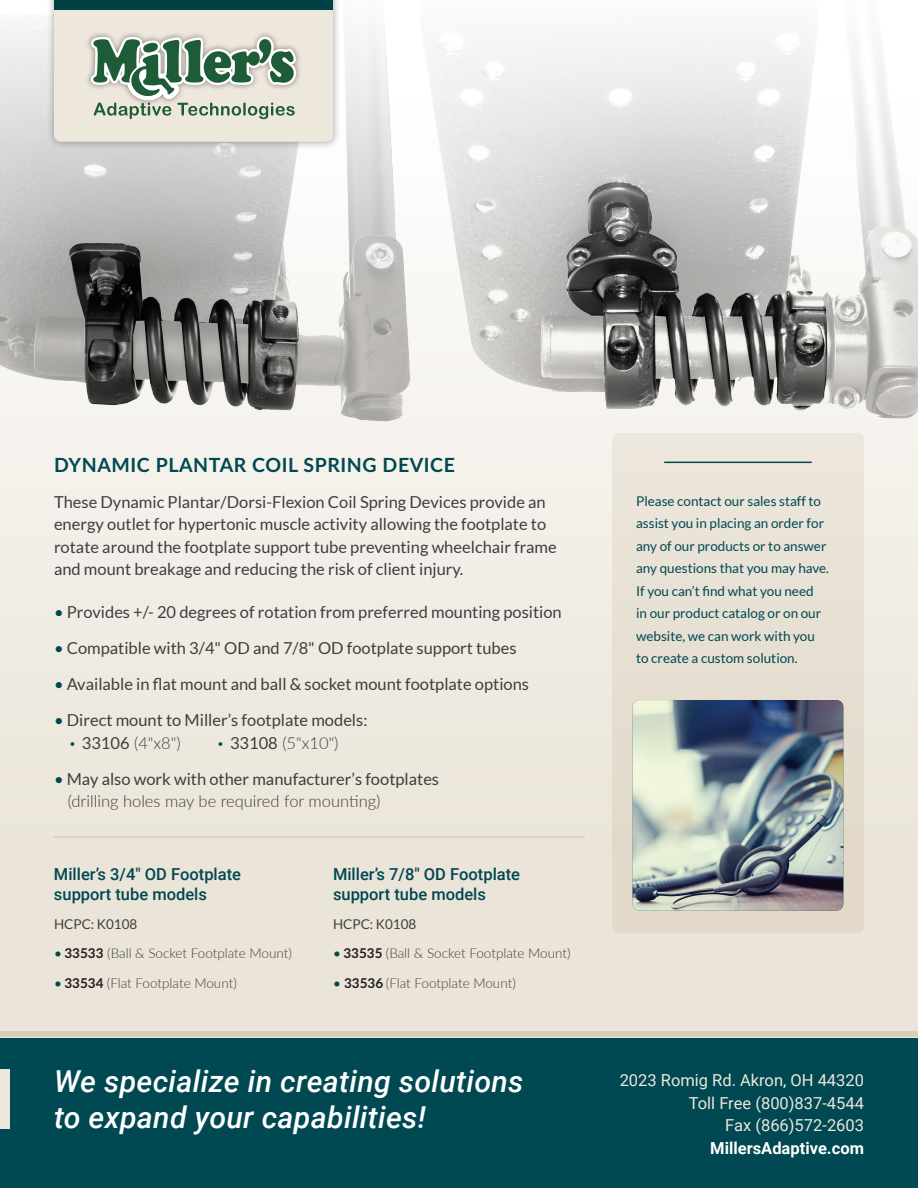
<style>
.page{position:relative;width:918px;height:1188px;background:#fff}
.page>*{position:absolute;margin:0;border:0;box-sizing:border-box;transform-origin:0 0}
.t1{font:italic 500 30.15px/36.3px "Roboto";letter-spacing:.01em;color:#fff}
.t2{font:700 19.5px "Lato";letter-spacing:.03em;color:#004852}
.t3{font:16.5px/22.5px "Lato";color:#3e3e3f}
.t4{font:500 16.5px/19.5px "Roboto";color:#004852}
.t5{font:16.5px/22.5px "Roboto";color:#ede7dc;text-align:right}
.t6{font:300 16.5px "Lato";color:#3e3e3f}
.t7{font:700 16.5px "Roboto";color:#fff}
.t8{font:13.5px/22.5px "Lato";color:#004852}
.t9{font:300 13.5px "Lato";color:#3e3e3f}
.t10{font:13.5px "Lato";color:#3e3e3f}
.s1{color:#004852}
.s2{font-weight:100;color:#004852}
.s3{font-weight:400}
.s4{font-weight:300}
.s5{font-weight:400;color:#004852}
.s6{font-weight:700;color:#231f20}
</style>
<div class="page">
<img style="left:0;top:269px;width:918px;height:762px">
<svg style="left:0;top:20px;width:918px;height:249px"></svg>
<div style="left:46px;top:0;width:295px;height:150px;background:#231f20;opacity:.39"></div>
<svg style="left:0;top:1031px;width:918px;height:7px;fill:#daceba"></svg>
<div style="left:0;top:1038px;width:918px;height:150px;background:#004852"></div>
<svg style="left:54px;top:0;width:279px;height:142px"></svg>
<hr style="left:54px;top:836px;width:531px;height:2px;background:#ede7dc">
<div style="left:0;top:1069px;width:9px;height:59px;background:#ede7dc"></div>
<div style="left:612px;top:433px;width:252px;height:500px;background:#ede7dc;border-radius:7px"></div>
<hr style="left:664px;top:462px;width:148px;height:1px;background:#004852">
<img style="left:633px;top:700px;width:210px;height:211px">
<p class="t2" style="left:54px;top:450px;width:403px">DYNAMIC PLANTAR COIL SPRING DEVICE</p>
<p class="t3" style="left:54px;top:491px;width:504px">These Dynamic Plantar/Dorsi-Flexion Coil Spring Devices provide an energy outlet for hypertonic muscle activity allowing the footplate to rotate around the footplate support tube preventing wheelchair frame and mount breakage and reducing the risk of client injury.</p>
<p class="t3" style="left:54px;top:601px;width:509px"><span class="s1">•</span> Provides +/- 20 degrees of rotation from preferred mounting position</p>
<p class="t3" style="left:54px;top:637px;width:464px"><span class="s1">•</span> Compatible with 3/4" OD and 7/8" OD footplate support tubes</p>
<p class="t3" style="left:54px;top:673px;width:477px"><span class="s1">•</span> Available in flat mount and ball &amp; socket mount footplate options</p>
<p class="t3" style="left:54px;top:709px;width:315px"><span class="s1">•</span> Direct mount to Miller’s footplate models:</p>
<p class="t6" style="left:68px;top:731px;width:114px"><span class="s2">•</span> <span class="s3">33106</span> (4"x8")</p>
<p class="t6" style="left:216px;top:731px;width:124px"><span class="s2">•</span> <span class="s3">33108</span> (5"x10")</p>
<p class="t3" style="left:68px;top:767px;width:373px;text-indent:-14px"><span class="s1">•</span> May also work with other manufacturer’s footplates <span class="s4">(drilling holes may be required for mounting)</span></p>
<p class="t4" style="left:54px;top:864px;width:189px">Miller’s 3/4" OD Footplate support tube models</p>
<p class="t10" style="left:54px;top:917px;width:85px">HCPC: K0108</p>
<p class="t9" style="left:54px;top:944px;width:240px"><span class="s5">•</span> <span class="s6">33533</span> (Ball &amp; Socket Footplate Mount)</p>
<p class="t9" style="left:54px;top:973px;width:184px"><span class="s5">•</span> <span class="s6">33534</span> (Flat Footplate Mount)</p>
<p class="t4" style="left:333px;top:864px;width:189px">Miller’s 7/8" OD Footplate support tube models</p>
<p class="t10" style="left:333px;top:917px;width:85px">HCPC: K0108</p>
<p class="t9" style="left:333px;top:944px;width:239px"><span class="s5">•</span> <span class="s6">33535</span> (Ball &amp; Socket Footplate Mount)</p>
<p class="t9" style="left:333px;top:973px;width:184px"><span class="s5">•</span> <span class="s6">33536</span> (Flat Footplate Mount)</p>
<h1 class="t1" style="left:54px;top:1062px;width:471px">We specialize in creating solutions to expand your capabilities!</h1>
<p class="t8" style="left:636px;top:490px;width:195px">Please contact our sales staff to assist you in placing an order for any of our products or to answer any questions that you may have.<br>If you can’t find what you need<br>in our product catalog or on our website, we can work with you to create a custom solution.</p>
<p class="t5" style="left:620px;top:1069px;width:246px">2023 Romig Rd. Akron, OH 44320<br>Toll Free (800)837-4544<br>Fax (866)572-2603</p>
<p class="t7" style="left:710px;top:1136px;width:155px">MillersAdaptive.com</p>
</div>
